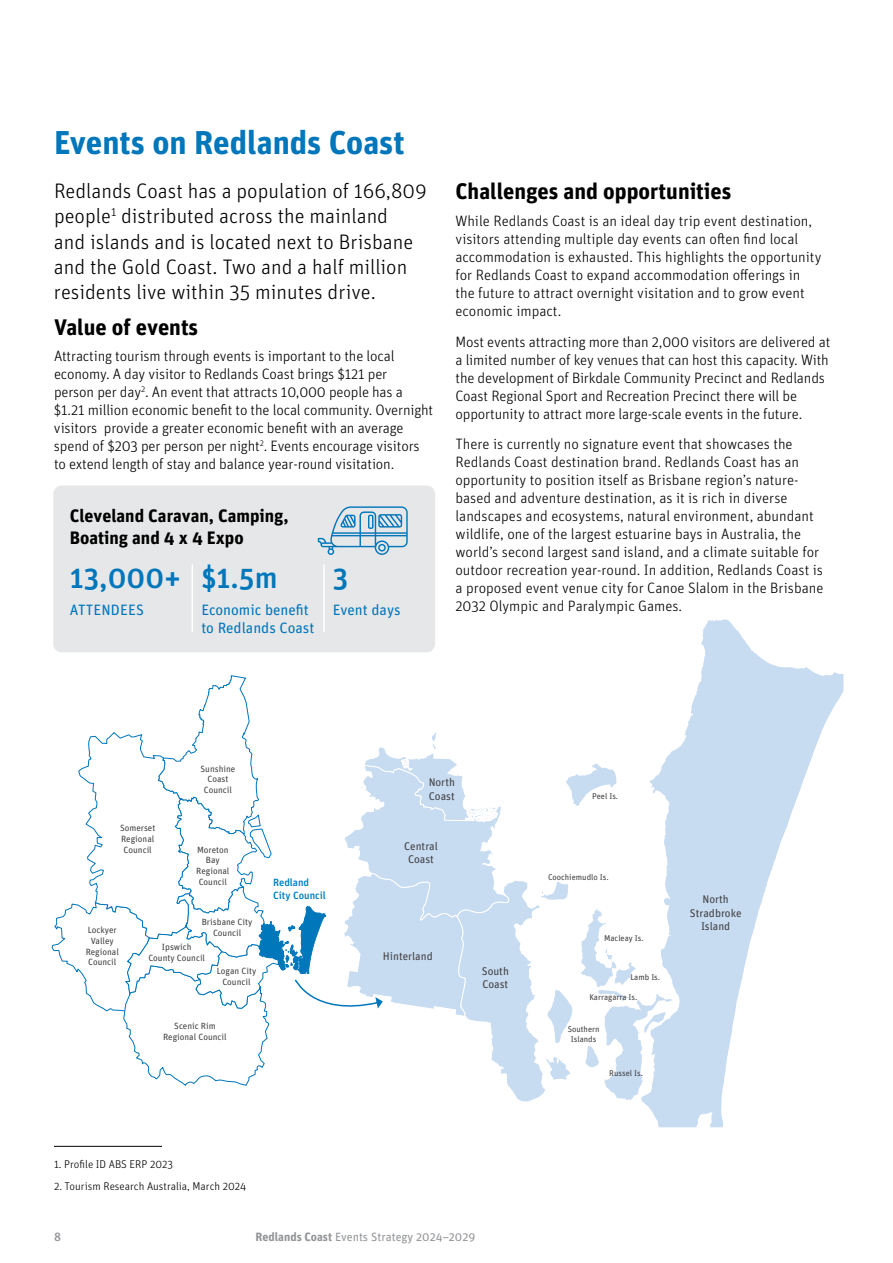
<style>
.page{position:relative;width:893px;height:1263px;background:#fff}
.page>*{position:absolute;margin:0;border:0;box-sizing:border-box;transform-origin:0 0}
.t1{font:700 33px "Unit Pro";color:#0076bb}
.t2{font:500 30px "Unit Pro";color:#0076bb}
.t3{font:700 22.5px "Unit Pro";color:#000}
.t4{font:300 21px/25.2px "Unit Pro";color:#000}
.t5{font:700 18px/21.6px "Unit Pro";color:#000}
.t6{font:300 15px/18px "Unit Pro";color:#000}
.t7{font:15px/18px "Unit Pro";color:#0076bb}
.t8{font:12px "Unit Pro";color:#939598}
.t9{font:500 12px "Unit Pro";color:#939598}
.t10{font:300 11.25px "Unit Pro";color:#000}
.t11{font:11.1px/13.4px "Unit Pro";color:#414042;text-align:center}
.t12{font:500 10.5px/12.6px "Unit Pro";color:#007ec0}
.t13{font:9px/10.8px "Unit Pro";color:#414042;text-align:center}
.t14{font:8.4px/10.1px "Unit Pro";color:#414042;text-align:center}
.s1{font-weight:700}
</style>
<div class="page">
<hr style="left:54px;top:1146px;width:108px;height:1px;background:#000">
<div style="left:53px;top:485px;width:382px;height:167px;background:#e6e7e8;border-radius:9px"></div>
<svg style="left:318px;top:506px;width:90px;height:49px"></svg>
<hr style="left:192px;top:564px;width:1px;height:68px;background:#fff">
<hr style="left:323px;top:564px;width:2px;height:68px;background:#fff">
<svg style="left:645px;top:619px;width:198px;height:508px;fill:#c7dbf1"></svg>
<svg style="left:52px;top:675px;width:620px;height:428px"></svg>
<h1 class="t1" style="left:54px;top:118px;width:352px">Events on Redlands Coast</h1>
<h3 class="t4" style="left:54px;top:178px;width:374px">Redlands Coast has a population of 166,809 people<sup>1</sup> distributed across the mainland<br>and islands and is located next to Brisbane and the Gold Coast. Two and a half million residents live within 35 minutes drive.</h3>
<h3 class="t3" style="left:54px;top:310px;width:146px">Value of events</h3>
<p class="t6" style="left:54px;top:346px;width:381px">Attracting tourism through events is important to the local economy. A day visitor to Redlands Coast brings $121 per<br>person per day<sup>2</sup>. An event that attracts 10,000 people has a $1.21 million economic benefit to the local community. Overnight visitors provide a greater economic benefit with an average spend of $203 per person per night<sup>2</sup>. Events encourage visitors to extend length of stay and balance year-round visitation.</p>
<p class="t5" style="left:70px;top:504px;width:220px">Cleveland Caravan, Camping,<br>Boating and 4 x 4 Expo</p>
<h2 class="t2" style="left:70px;top:556px;width:113px">13,000+</h2>
<p class="t7" style="left:70px;top:600px;width:76px">ATTENDEES</p>
<h2 class="t2" style="left:201px;top:556px;width:78px">$1.5m</h2>
<p class="t7" style="left:201px;top:600px;width:115px">Economic benefit to Redlands Coast</p>
<h2 class="t2" style="left:333px;top:556px;width:17px">3</h2>
<p class="t7" style="left:333px;top:600px;width:69px">Event days</p>
<h3 class="t3" style="left:455px;top:175px;width:277px">Challenges and opportunities</h3>
<p class="t6" style="left:455px;top:211px;width:367px">While Redlands Coast is an ideal day trip event destination, visitors attending multiple day events can often find local accommodation is exhausted. This highlights the opportunity for Redlands Coast to expand accommodation offerings in the future to attract overnight visitation and to grow event economic impact.</p>
<p class="t6" style="left:455px;top:332px;width:376px">Most events attracting more than 2,000 visitors are delivered at a limited number of key venues that can host this capacity. With the development of Birkdale Community Precinct and Redlands Coast Regional Sport and Recreation Precinct there will be opportunity to attract more large-scale events in the future.</p>
<p class="t6" style="left:455px;top:435px;width:369px">There is currently no signature event that showcases the Redlands Coast destination brand. Redlands Coast has an opportunity to position itself as Brisbane region’s nature&shy;based and adventure destination, as it is rich in diverse landscapes and ecosystems, natural environment, abundant wildlife, one of the largest estuarine bays in Australia, the world’s second largest sand island, and a climate suitable for outdoor recreation year-round. In addition, Redlands Coast is a proposed event venue city for Canoe Slalom in the Brisbane 2032 Olympic and Paralympic Games.</p>
<p class="t13" style="left:120px;top:822px;width:37px;text-align:left">Somerset<br>Regional<br>Council</p>
<p class="t13" style="left:201px;top:763px;width:36px">Sunshine<br>Coast<br>Council</p>
<p class="t13" style="left:196px;top:844px;width:35px">Moreton<br>Bay<br>Regional<br>Council</p>
<p class="t13" style="left:86px;top:924px;width:35px">Lockyer<br>Valley<br>Regional<br>Council</p>
<p class="t13" style="left:202px;top:916px;width:52px">Brisbane City<br>Council</p>
<p class="t13" style="left:148px;top:941px;width:58px">Ipswich<br>County Council</p>
<p class="t13" style="left:217px;top:965px;width:41px">Logan City<br>Council</p>
<p class="t13" style="left:163px;top:1020px;width:65px">Scenic Rim<br>Regional Council</p>
<p class="t12" style="left:273px;top:876px;width:54px">Redland<br>City Council</p>
<p class="t10" style="left:54px;top:1157px;width:121px">1. Profile ID ABS ERP 2023</p>
<p class="t10" style="left:54px;top:1179px;width:194px">2. Tourism Research Australia, March 2024</p>
<p class="t11" style="left:429px;top:775px;width:28px;text-align:left">North<br>Coast</p>
<p class="t11" style="left:404px;top:839px;width:35px">Central<br>Coast</p>
<p class="t11" style="left:383px;top:949px;width:51px">Hinterland</p>
<p class="t11" style="left:482px;top:964px;width:29px;text-align:left">South<br>Coast</p>
<p class="t9" style="left:54px;top:1228px;width:8px">8</p>
<p class="t8" style="left:256px;top:1228px;width:221px"><span class="s1">Redlands Coast</span> Events Strategy 2024–2029</p>
<p class="t14" style="left:592px;top:791px;width:28px">Peel Is.</p>
<p class="t14" style="left:548px;top:872px;width:62px">Coochiemudlo Is.</p>
<p class="t14" style="left:604px;top:932px;width:41px">Macleay Is.</p>
<p class="t14" style="left:630px;top:972px;width:31px">Lamb Is.</p>
<p class="t14" style="left:589px;top:991px;width:50px">Karragarra Is.</p>
<p class="t14" style="left:568px;top:1023px;width:33px">Southern<br>Islands</p>
<p class="t14" style="left:609px;top:1067px;width:35px">Russel Is.</p>
<p class="t11" style="left:690px;top:892px;width:53px">North<br>Stradbroke<br>Island</p>
</div>
